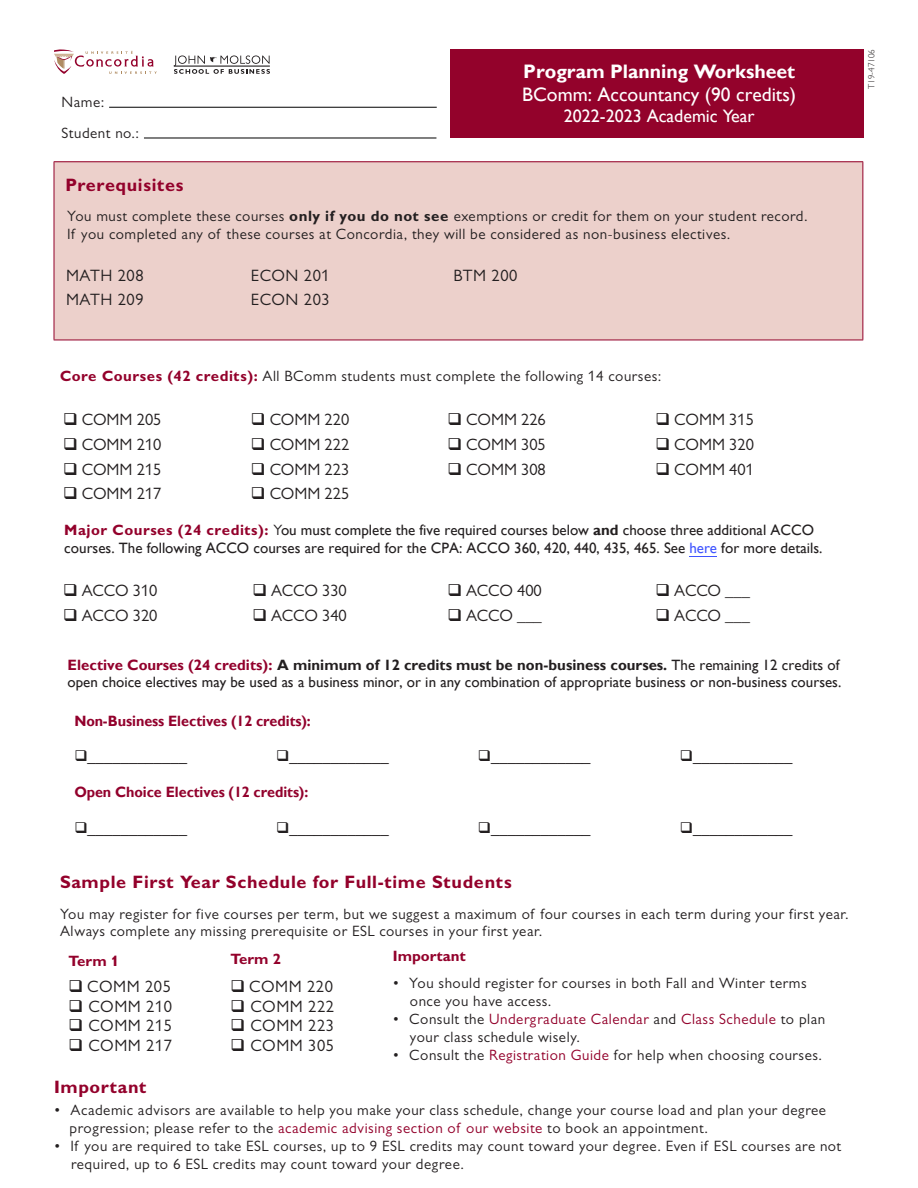
<style>
.page{position:relative;width:918px;height:1188px;background:#fff}
.page>*{position:absolute;margin:0;border:0;box-sizing:border-box;transform-origin:0 0}
.t1{font:19.5px/22.6px "Gill Sans";color:#fff}
.t2{font:700 18px "Gill Sans MT Pro";letter-spacing:.035em;color:#93012b}
.t3{font:18px "Gill Sans";color:#fff}
.t4{font:16.5px "Gill Sans MT Pro";color:#231f20}
.t5{font:15px/18px "Gill Sans MT Pro";letter-spacing:.035em;color:#231f20}
.t6{font:15px/18.6px "Gill Sans";color:#231f20}
.t7{font:700 15px "Gill Sans";color:#92002c;scale:.96 1}
.t8{font:700 15px "Gill Sans MT Pro";color:#93012b}
.t9{font:300 9px "Gill Sans MT Pro";color:#231f20}
.s1{font-weight:700}
.s2{font-weight:700;color:#93012b}
.s3{font-family:"Gill Sans MT Pro";font-weight:700;color:#93012b}
.s4{font-family:"Gill Sans MT Pro"}
.s5{color:#4055ff}
.s6{font-weight:700;color:#92002c}
.s7{color:#93012b}
</style>
<div class="page">
<svg style="left:174px;top:55px;width:96px;height:19px"></svg>
<hr style="left:174px;top:66px;width:96px;height:1px;background:#231f20">
<svg style="left:54px;top:49px;width:103px;height:25px"></svg>
<hr style="left:109px;top:107px;width:328px;height:1px;background:#000">
<hr style="left:144px;top:138px;width:292px;height:1px;background:#000">
<div style="left:450px;top:50px;width:414px;height:88px;background:#93022b"></div>
<div style="left:54px;top:162px;width:809px;height:178px;background:#ecd0cb"></div>
<hr style="left:54px;top:161px;width:809px;height:1px;background:#93022b">
<hr style="left:54px;top:162px;width:1px;height:178px;background:#93022b">
<hr style="left:862px;top:162px;width:1px;height:178px;background:#93022b">
<hr style="left:54px;top:340px;width:809px;height:1px;background:#93022b">
<svg style="left:690px;top:556px;width:27px;height:1px"></svg>
<p class="t5" style="left:62px;top:87px;width:79px;line-height:30.8px">Name:<br>Student no.:</p>
<p class="t1" style="left:522px;top:60px;width:276px"><span class="s1">Program Planning Worksheet<br></span>BComm: Accountancy (90 credits)</p>
<p class="t3" style="left:564px;top:105px;width:192px">2022-2023 Academic Year</p>
<p class="t2" style="left:66px;top:173px;width:119px">Prerequisites</p>
<p class="t5" style="left:67px;top:207px;width:742px">You must complete these courses <span class="s1">only if you do not see</span> exemptions or credit for them on your student record.<br>If you completed any of these courses at Concordia, they will be considered as non-business electives.</p>
<p class="t4" style="left:66px;top:266px;width:79px">MATH 208</p>
<p class="t4" style="left:251px;top:266px;width:80px">ECON 201</p>
<p class="t4" style="left:453px;top:266px;width:66px">BTM 200</p>
<p class="t4" style="left:66px;top:290px;width:79px">MATH 209</p>
<p class="t4" style="left:251px;top:290px;width:80px">ECON 203</p>
<p class="t9" style="left:866px;top:89px;width:41px;rotate:-90deg">T19-47106</p>
<p class="t5" style="left:60px;top:367px;width:603px"><span class="s2">Core Courses (42 credits):</span> All BComm students must complete the following 14 courses:</p>
<p class="t4" style="left:63px;top:410px;width:100px">❑ COMM 205</p>
<p class="t4" style="left:251px;top:410px;width:100px">❑ COMM 220</p>
<p class="t4" style="left:447px;top:410px;width:100px">❑ COMM 226</p>
<p class="t4" style="left:656px;top:410px;width:100px">❑ COMM 315</p>
<p class="t4" style="left:63px;top:435px;width:100px">❑ COMM 210</p>
<p class="t4" style="left:251px;top:435px;width:100px">❑ COMM 222</p>
<p class="t4" style="left:447px;top:435px;width:100px">❑ COMM 305</p>
<p class="t4" style="left:656px;top:435px;width:100px">❑ COMM 320</p>
<p class="t4" style="left:63px;top:459px;width:100px">❑ COMM 215</p>
<p class="t4" style="left:251px;top:459px;width:100px">❑ COMM 223</p>
<p class="t4" style="left:447px;top:459px;width:100px">❑ COMM 308</p>
<p class="t4" style="left:656px;top:459px;width:100px">❑ COMM 401</p>
<p class="t4" style="left:63px;top:484px;width:100px">❑ COMM 217</p>
<p class="t4" style="left:251px;top:484px;width:100px">❑ COMM 225</p>
<p class="t6" style="left:64px;top:521px;width:760px"><span class="s3">Major Courses (24 credits):</span> <span class="s4">Y</span>ou must complete the five required courses below <span class="s1">and</span> choose three additional ACCO courses. The following ACCO courses are required for the CPA: ACCO 360, 420, 440, 435, 465. See <span class="s5">here</span> for more details.</p>
<p class="t4" style="left:63px;top:581px;width:96px">❑ ACCO 310</p>
<p class="t4" style="left:252px;top:581px;width:96px">❑ ACCO 330</p>
<p class="t4" style="left:447px;top:581px;width:96px">❑ ACCO 400</p>
<p class="t4" style="left:656px;top:581px;width:96px">❑ ACCO ___</p>
<p class="t4" style="left:63px;top:606px;width:96px">❑ ACCO 320</p>
<p class="t4" style="left:252px;top:606px;width:96px">❑ ACCO 340</p>
<p class="t4" style="left:447px;top:606px;width:96px">❑ ACCO ___</p>
<p class="t4" style="left:656px;top:606px;width:96px">❑ ACCO ___</p>
<p class="t6" style="left:67px;top:656px;width:775px;line-height:17.4px"><span class="s6">Elective Courses (24 credits):</span> <span class="s1">A minimum of 12 credits must be non-business courses.</span> The remaining 12 credits of open choice electives may be used as a business minor, or in any combination of appropriate business or non-business courses.</p>
<p class="t7" style="left:74px;top:712px;width:248px">Non-Business Electives (12 credits):</p>
<p class="t6" style="left:74px;top:747px;width:114px">❑____________</p>
<p class="t6" style="left:276px;top:747px;width:114px">❑____________</p>
<p class="t6" style="left:478px;top:747px;width:114px">❑____________</p>
<p class="t6" style="left:680px;top:747px;width:114px">❑____________</p>
<p class="t7" style="left:74px;top:783px;width:245px">Open Choice Electives (12 credits):</p>
<p class="t6" style="left:74px;top:818px;width:114px">❑____________</p>
<p class="t6" style="left:276px;top:818px;width:114px">❑____________</p>
<p class="t6" style="left:478px;top:818px;width:114px">❑____________</p>
<p class="t6" style="left:680px;top:818px;width:114px">❑____________</p>
<p class="t2" style="left:60px;top:871px;width:453px">Sample First Year Schedule for Full-time Students</p>
<p class="t5" style="left:60px;top:905px;width:790px;line-height:17.2px">You may register for five courses per term, but we suggest a maximum of four courses in each term during your first year.<br>Always complete any missing prerequisite or ESL courses in your first year.</p>
<p class="t8" style="left:68px;top:952px;width:52px">Term 1</p>
<p class="t8" style="left:230px;top:950px;width:52px">Term 2</p>
<p class="t8" style="left:393px;top:947px;width:74px">Important</p>
<p class="t4" style="left:68px;top:977px;width:104px">❑ COMM 205</p>
<p class="t4" style="left:68px;top:996px;width:105px">❑ COMM 210</p>
<p class="t4" style="left:68px;top:1016px;width:105px">❑ COMM 215</p>
<p class="t4" style="left:68px;top:1036px;width:105px">❑ COMM 217</p>
<p class="t5" style="left:410px;top:974px;width:398px;text-indent:-17px">• You should register for courses in both Fall and Winter terms once you have access.</p>
<p class="t5" style="left:410px;top:1010px;width:417px;text-indent:-17px">• Consult the <span class="s7">Undergraduate Calendar</span> and <span class="s7">Class Schedule</span> to plan your class schedule wisely.</p>
<p class="t5" style="left:393px;top:1046px;width:431px">• Consult the <span class="s7">Registration Guide</span> for help when choosing courses.</p>
<p class="t4" style="left:230px;top:977px;width:104px">❑ COMM 220</p>
<p class="t4" style="left:230px;top:996px;width:105px">❑ COMM 222</p>
<p class="t4" style="left:230px;top:1016px;width:105px">❑ COMM 223</p>
<p class="t4" style="left:230px;top:1036px;width:105px">❑ COMM 305</p>
<p class="t2" style="left:54px;top:1076px;width:94px">Important</p>
<p class="t5" style="left:70px;top:1101px;width:758px;text-indent:-16px">• Academic advisors are available to help you make your class schedule, change your course load and plan your degree progression; please refer to the <span class="s7">academic advising section of our website</span> to book an appointment.</p>
<p class="t5" style="left:71px;top:1137px;width:772px;text-indent:-17px">• If you are required to take ESL courses, up to 9 ESL credits may count toward your degree. Even if ESL courses are not required, up to 6 ESL credits may count toward your degree.</p>
</div>
